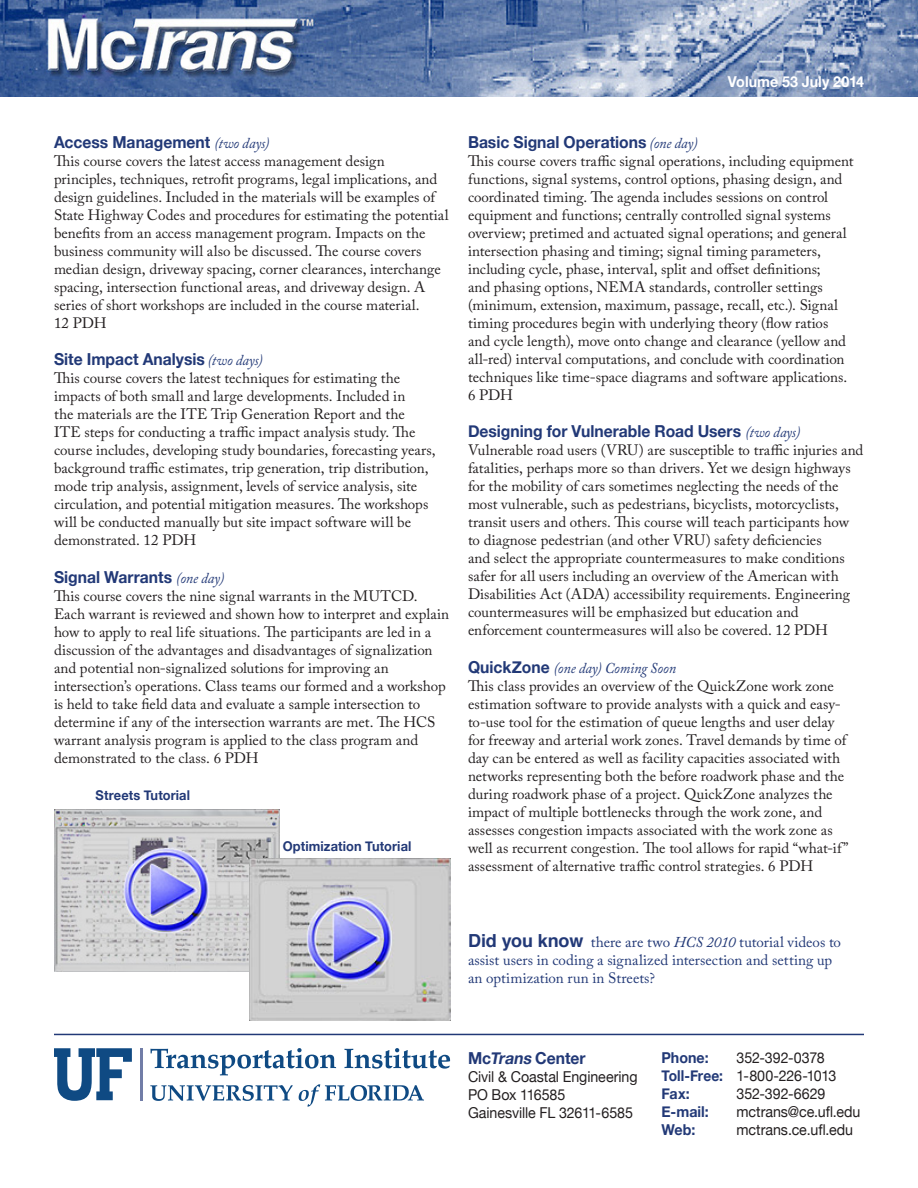
<style>
.page{position:relative;width:918px;height:1188px;background:#fff}
.page>*{position:absolute;margin:0;border:0;box-sizing:border-box;transform-origin:0 0}
.bold{font:700 16.5px "Helvetica Neue";color:#223977;scale:.95 1}
.t1{font:15px/18px "Adobe Caslon Pro";color:#231f20}
.t2{font:15px/18px "Helvetica Neue";letter-spacing:-.005em;color:#231f20;scale:.95 1}
.t3{font:15px/18px "Adobe Caslon Pro";letter-spacing:.005em;color:#223977}
.bold-2{font:italic 15px "Adobe Caslon Pro";letter-spacing:-.005em;color:#223977;scale:.95 1}
.t4{font:700 15px "Helvetica Neue";color:#223977;scale:.95 1}
.t5{font:700 15px "Helvetica Neue";letter-spacing:.005em;color:#fff;scale:.95 1}
.bold-3{font:700 13.5px "Helvetica Neue";letter-spacing:.01em;color:#223977;scale:.95 1}
.s1{font-family:"Adobe Caslon Pro";font-weight:400;font-style:italic;font-size:15px}
.s2{font-family:"Helvetica Neue";font-weight:700;font-style:normal;font-size:16.5px}
.s3{font-family:"Helvetica";font-weight:700;font-size:18px}
.s4{font-style:italic}
.s5{font-weight:700;color:#223977}
</style>
<div class="page">
<img style="left:0;top:0;width:918px;height:97px">
<hr style="left:140px;top:1048px;width:2px;height:53px;background:#717da7">
<svg style="left:54px;top:1048px;width:78px;height:53px"></svg>
<svg style="left:150px;top:1048px;width:186px;height:27px"></svg>
<svg style="left:345px;top:1048px;width:105px;height:21px"></svg>
<svg style="left:150px;top:1085px;width:143px;height:16px"></svg>
<svg style="left:299px;top:1084px;width:125px;height:23px"></svg>
<hr style="left:54px;top:1034px;width:810px;height:1px;background:#223977">
<img style="left:54px;top:809px;width:225px;height:163px">
<img style="left:250px;top:859px;width:200px;height:162px">
<p class="bold" style="left:54px;top:129px;width:228px">Access Management <span class="s1">(two days)</span></p>
<p class="t1" style="left:54px;top:151px;width:396px">This course covers the latest access management design principles, techniques, retrofit programs, legal implications, and design guidelines. Included in the materials will be examples of State Highway Codes and procedures for estimating the potential benefits from an access management program. Impacts on the business community will also be discussed. The course covers median design, driveway spacing, corner clearances, interchange spacing, intersection functional areas, and driveway design. A series of short workshops are included in the course material.<br>12 PDH</p>
<p class="bold" style="left:54px;top:347px;width:221px">Site Impact Analysis <span class="s1">(two days)</span></p>
<p class="t1" style="left:54px;top:369px;width:383px">This course covers the latest techniques for estimating the impacts of both small and large developments. Included in<br>the materials are the ITE Trip Generation Report and the<br>ITE steps for conducting a traffic impact analysis study. The course includes, developing study boundaries, forecasting years, background traffic estimates, trip generation, trip distribution, mode trip analysis, assignment, levels of service analysis, site circulation, and potential mitigation measures. The workshops will be conducted manually but site impact software will be demonstrated. 12 PDH</p>
<p class="bold" style="left:54px;top:564px;width:181px">Signal Warrants <span class="s1">(one day)</span></p>
<p class="t1" style="left:54px;top:587px;width:397px">This course covers the nine signal warrants in the MUTCD.<br>Each warrant is reviewed and shown how to interpret and explain how to apply to real life situations. The participants are led in a discussion of the advantages and disadvantages of signalization and potential non-signalized solutions for improving an intersection’s operations. Class teams our formed and a workshop is held to take field data and evaluate a sample intersection to determine if any of the intersection warrants are met. The HCS warrant analysis program is applied to the class program and demonstrated to the class. 6 PDH</p>
<p class="bold-3" style="left:96px;top:785px;width:101px">Streets Tutorial</p>
<p class="bold-3" style="left:283px;top:836px;width:137px">Optimization Tutorial</p>
<p class="t5" style="left:728px;top:70px;width:145px">Volume 53 July 2014</p>
<p class="bold" style="left:468px;top:129px;width:243px">Basic Signal Operations <span class="s1">(one day)</span></p>
<p class="t1" style="left:468px;top:151px;width:387px">This course covers traffic signal operations, including equipment functions, signal systems, control options, phasing design, and coordinated timing. The agenda includes sessions on control equipment and functions; centrally controlled signal systems overview; pretimed and actuated signal operations; and general intersection phasing and timing; signal timing parameters, including cycle, phase, interval, split and offset definitions;<br>and phasing options, NEMA standards, controller settings (minimum, extension, maximum, passage, recall, etc.). Signal timing procedures begin with underlying theory (flow ratios and cycle length), move onto change and clearance (yellow and all-red) interval computations, and conclude with coordination techniques like time-space diagrams and software applications.<br>6 PDH</p>
<p class="bold" style="left:468px;top:419px;width:351px">Designing for Vulnerable Road Users <span class="s1">(two days)</span></p>
<p class="t1" style="left:468px;top:441px;width:397px">Vulnerable road users (VRU) are susceptible to traffic injuries and fatalities, perhaps more so than drivers. Yet we design highways for the mobility of cars sometimes neglecting the needs of the most vulnerable, such as pedestrians, bicyclists, motorcyclists, transit users and others. This course will teach participants how to diagnose pedestrian (and other VRU) safety deficiencies<br>and select the appropriate countermeasures to make conditions safer for all users including an overview of the American with Disabilities Act (ADA) accessibility requirements. Engineering countermeasures will be emphasized but education and enforcement countermeasures will also be covered. 12 PDH</p>
<p class="bold-2" style="left:468px;top:659px;width:221px"><span class="s2">QuickZone</span> (one day) Coming Soon</p>
<p class="t1" style="left:468px;top:677px;width:382px">This class provides an overview of the QuickZone work zone estimation software to provide analysts with a quick and easy&shy;to-use tool for the estimation of queue lengths and user delay for freeway and arterial work zones. Travel demands by time of day can be entered as well as facility capacities associated with networks representing both the before roadwork phase and the during roadwork phase of a project. QuickZone analyzes the impact of multiple bottlenecks through the work zone, and assesses congestion impacts associated with the work zone as well as recurrent congestion. The tool allows for rapid “what-if” assessment of alternative traffic control strategies. 6 PDH</p>
<p class="t3" style="left:468px;top:933px;width:375px"><span class="s3">Did you know</span> there are two <span class="s4">HCS 2010</span> tutorial videos to assist users in coding a signalized intersection and setting up an optimization run in Streets?</p>
<p class="bold" style="left:468px;top:1045px;width:125px">Mc<span class="s4">Trans</span>Center</p>
<p class="t2" style="left:468px;top:1069px;width:180px">Civil &amp; Coastal Engineering<br>PO Box 116585<br>Gainesville FL 32611-6585</p>
<p class="t4" style="left:662px;top:1046px;width:51px">Phone:</p>
<p class="t2" style="left:662px;top:1049px;width:186px;text-indent:75px">352-392-0378<br><span class="s5">Toll-Free:</span> 1-800-226-1013<br><span class="s5">Fax:</span></p>
<p class="t2" style="left:737px;top:1085px;width:95px">352-392-6629</p>
<p class="t4" style="left:662px;top:1100px;width:51px">E-mail:</p>
<p class="t2" style="left:737px;top:1103px;width:132px">mctrans@ce.ufl.edu</p>
<p class="t4" style="left:662px;top:1118px;width:37px">Web:</p>
<p class="t2" style="left:737px;top:1121px;width:124px">mctrans.ce.ufl.edu</p>
</div>
